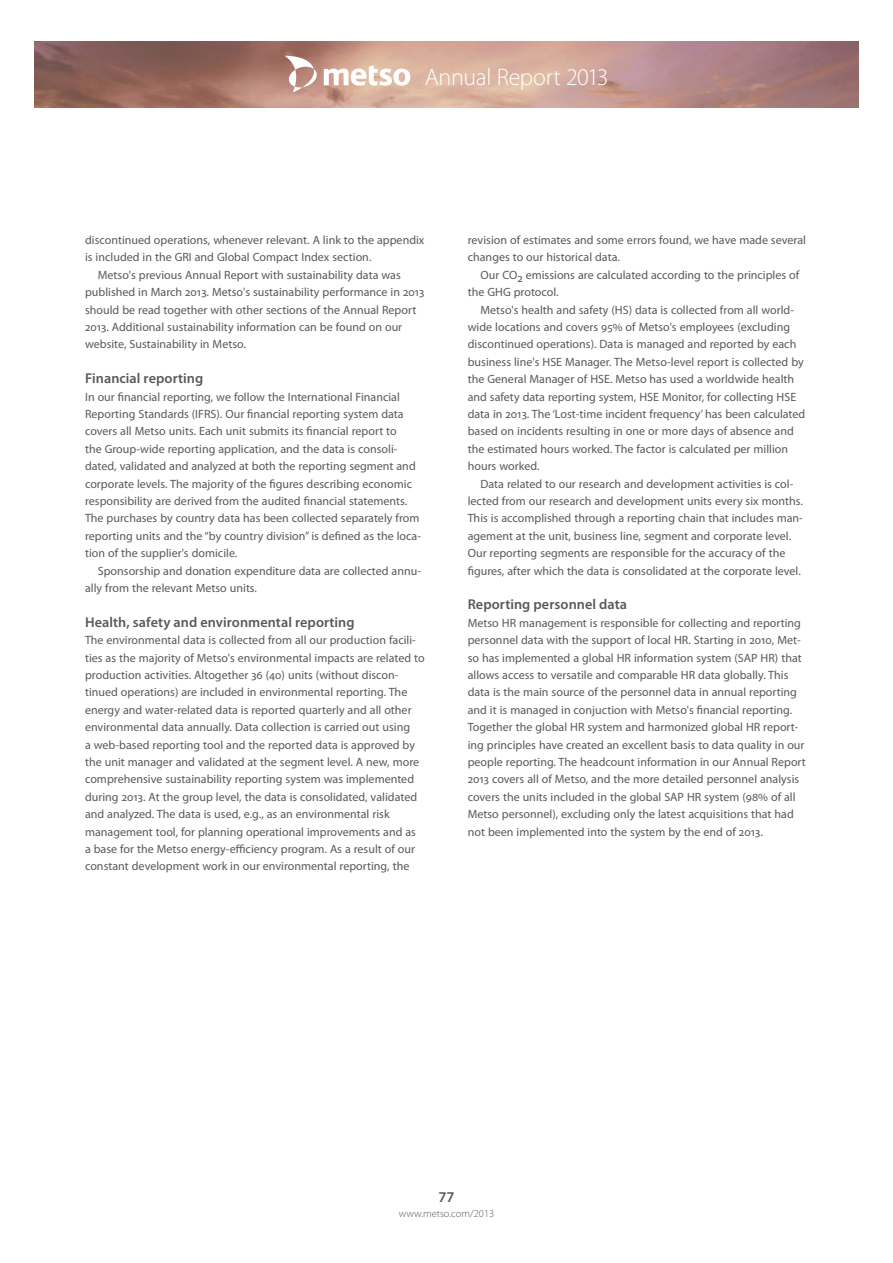
<style>
.page{position:relative;width:893px;height:1263px;background:#fff}
.page>*{position:absolute;margin:0;border:0;box-sizing:border-box;transform-origin:0 0}
.t1{font:300 24px "Myriad Pro";letter-spacing:-.015em;color:#fff}
.t2{font:600 15px "Myriad Pro";color:#58595b}
.t3{font:600 14.25px "Myriad Pro";letter-spacing:.005em;color:#58595b}
.t4{font:12px/17.4px "Myriad Pro";color:#58595b}
.t5{font:300 10.5px "Myriad Pro";color:#58595b}
</style>
<div class="page">
<img style="left:34px;top:41px;width:825px;height:66px">
<svg style="left:284px;top:56px;width:126px;height:37px"></svg>
<h1 class="t1" style="left:425px;top:64px;width:185px">Annual Report 2013</h1>
<p class="t4" style="left:85px;top:231px;width:341px">discontinued operations, whenever relevant. A link to the appendix</p>
<p class="t4" style="left:85px;top:249px;width:288px">is included in the GRI and Global Compact Index section.</p>
<p class="t4" style="left:98px;top:266px;width:304px">Metso's previous Annual Report with sustainability data was</p>
<p class="t4" style="left:85px;top:284px;width:341px">published in March 2013. Metso's sustainability performance in 2013</p>
<p class="t4" style="left:85px;top:301px;width:333px">should be read together with other sections of the Annual Report</p>
<p class="t4" style="left:85px;top:318px;width:319px">2013. Additional sustainability information can be found on our</p>
<p class="t4" style="left:85px;top:336px;width:162px">website, Sustainability in Metso.</p>
<p class="t3" style="left:85px;top:370px;width:120px">Financial reporting</p>
<p class="t4" style="left:85px;top:388px;width:316px">In our financial reporting, we follow the International Financial</p>
<p class="t4" style="left:85px;top:405px;width:320px">Reporting Standards (IFRS). Our financial reporting system data</p>
<p class="t4" style="left:85px;top:423px;width:313px">covers all Metso units. Each unit submits its financial report to</p>
<p class="t4" style="left:85px;top:440px;width:314px">the Group-wide reporting application, and the data is consoli-</p>
<p class="t4" style="left:85px;top:458px;width:332px">dated, validated and analyzed at both the reporting segment and</p>
<p class="t4" style="left:85px;top:475px;width:328px">corporate levels. The majority of the figures describing economic</p>
<p class="t4" style="left:85px;top:492px;width:324px">responsibility are derived from the audited financial statements.</p>
<p class="t4" style="left:85px;top:510px;width:336px">The purchases by country data has been collected separately from</p>
<p class="t4" style="left:85px;top:527px;width:338px">reporting units and the “by country division” is defined as the loca-</p>
<p class="t4" style="left:85px;top:545px;width:154px">tion of the supplier's domicile.</p>
<p class="t4" style="left:98px;top:562px;width:325px">Sponsorship and donation expenditure data are collected annu-</p>
<p class="t4" style="left:85px;top:579px;width:174px">ally from the relevant Metso units.</p>
<p class="t3" style="left:85px;top:614px;width:271px">Health, safety and environmental reporting</p>
<p class="t4" style="left:85px;top:632px;width:341px">The environmental data is collected from all our production facili&shy;ties as the majority of Metso's environmental impacts are related to production activities. Altogether 36 (40) units (without discon&shy;tinued operations) are included in environmental reporting. The energy and water-related data is reported quarterly and all other environmental data annually. Data collection is carried out using<br>a web-based reporting tool and the reported data is approved by the unit manager and validated at the segment level. A new, more comprehensive sustainability reporting system was implemented during 2013. At the group level, the data is consolidated, validated and analyzed. The data is used, e.g., as an environmental risk management tool, for planning operational improvements and as a base for the Metso energy-efficiency program. As a result of our constant development work in our environmental reporting, the</p>
<p class="t4" style="left:468px;top:231px;width:340px">revision of estimates and some errors found, we have made several</p>
<p class="t4" style="left:468px;top:249px;width:154px">changes to our historical data.</p>
<p class="t4" style="left:480px;top:266px;width:320px">Our CO2 emissions are calculated according to the principles of</p>
<p class="t4" style="left:468px;top:284px;width:93px">the GHG protocol.</p>
<p class="t4" style="left:480px;top:301px;width:315px">Metso's health and safety (HS) data is collected from all world-</p>
<p class="t4" style="left:468px;top:318px;width:324px">wide locations and covers 95% of Metso's employees (excluding</p>
<p class="t4" style="left:468px;top:336px;width:330px">discontinued operations). Data is managed and reported by each</p>
<p class="t4" style="left:468px;top:353px;width:337px">business line's HSE Manager. The Metso-level report is collected by</p>
<p class="t4" style="left:468px;top:371px;width:328px">the General Manager of HSE. Metso has used a worldwide health</p>
<p class="t4" style="left:468px;top:388px;width:330px">and safety data reporting system, HSE Monitor, for collecting HSE</p>
<p class="t4" style="left:468px;top:405px;width:339px">data in 2013. The ‘Lost-time incident frequency’ has been calculated</p>
<p class="t4" style="left:468px;top:423px;width:328px">based on incidents resulting in one or more days of absence and</p>
<p class="t4" style="left:468px;top:440px;width:322px">the estimated hours worked. The factor is calculated per million</p>
<p class="t4" style="left:468px;top:458px;width:73px">hours worked.</p>
<p class="t4" style="left:480px;top:475px;width:314px">Data related to our research and development activities is col-</p>
<p class="t4" style="left:468px;top:492px;width:337px">lected from our research and development units every six months.</p>
<p class="t4" style="left:468px;top:510px;width:337px">This is accomplished through a reporting chain that includes man-</p>
<p class="t4" style="left:468px;top:527px;width:325px">agement at the unit, business line, segment and corporate level.</p>
<p class="t4" style="left:468px;top:545px;width:319px">Our reporting segments are responsible for the accuracy of the</p>
<p class="t4" style="left:468px;top:562px;width:335px">figures, after which the data is consolidated at the corporate level.</p>
<p class="t3" style="left:468px;top:597px;width:161px">Reporting personnel data</p>
<p class="t4" style="left:468px;top:614px;width:340px">Metso HR management is responsible for collecting and reporting personnel data with the support of local HR. Starting in 2010, Met&shy;so has implemented a global HR information system (SAP HR) that allows access to versatile and comparable HR data globally. This data is the main source of the personnel data in annual reporting and it is managed in conjuction with Metso's financial reporting.<br>Together the global HR system and harmonized global HR report&shy;ing principles have created an excellent basis to data quality in our people reporting. The headcount information in our Annual Report 2013 covers all of Metso, and the more detailed personnel analysis covers the units included in the global SAP HR system (98% of all Metso personnel), excluding only the latest acquisitions that had not been implemented into the system by the end of 2013.</p>
<p class="t2" style="left:438px;top:1188px;width:18px">77</p>
<p class="t5" style="left:399px;top:1207px;width:97px">www.metso.com/2013</p>
</div>
